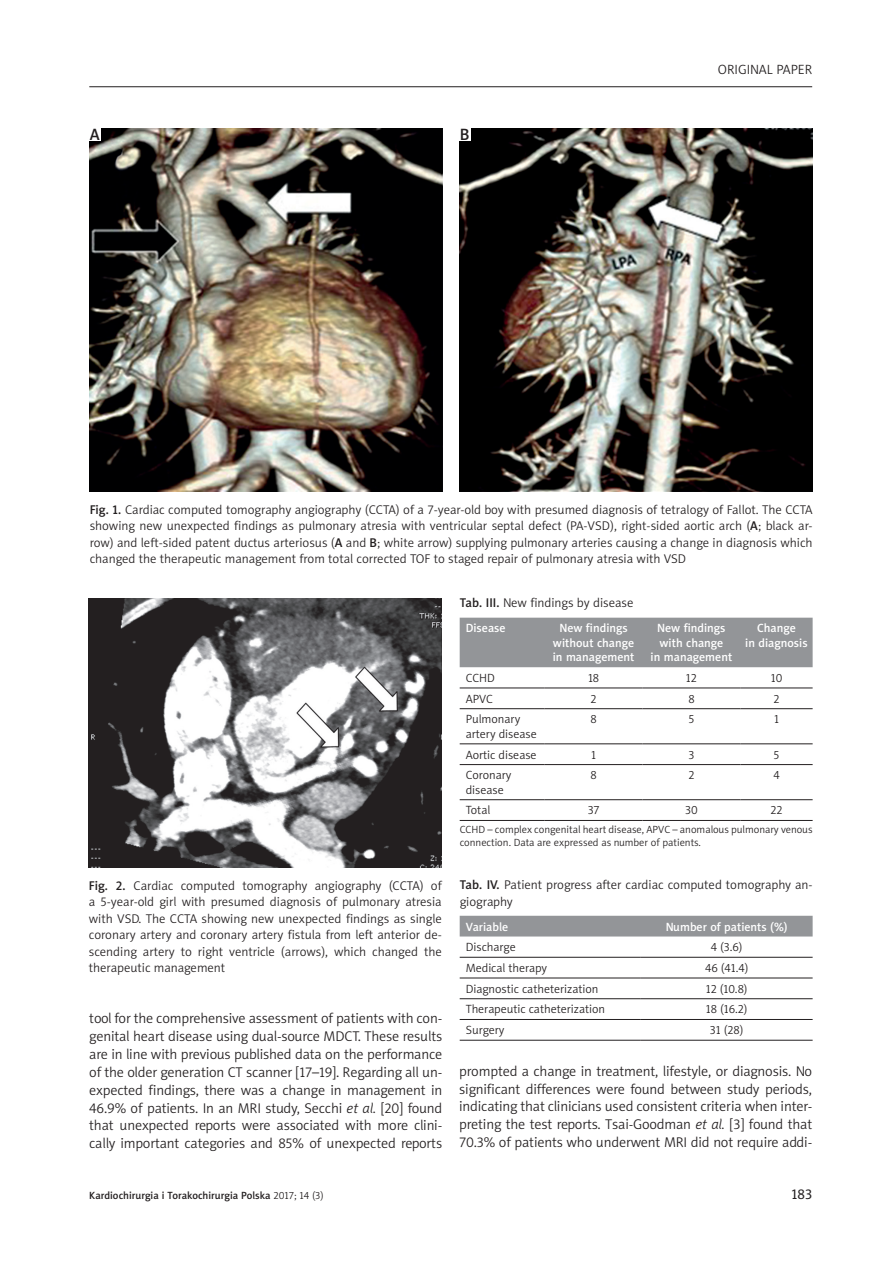
<style>
.page{position:relative;width:893px;height:1263px;background:#fff}
.page>*{position:absolute;margin:0;border:0;box-sizing:border-box;transform-origin:0 0}
.t1{font:16.5px "Naomi Sans EFNTT Medium";color:#231f20}
.t2{font:14.25px/17.9px "Naomi Sans EFNTT Light";letter-spacing:-.01em;color:#231f20;text-align:justify}
.t3{font:14.25px "Naomi Sans EFNTT";color:#231f20}
.t4{font:13.5px "Naomi Sans EFNTT Light";color:#231f20}
.t5{font:12.75px/16.5px "Naomi Sans EFNTT Light";color:#231f20;text-align:justify}
.t6{font:12px/14.4px "Naomi Sans EFNTT Light";color:#231f20}
.t7{font:12px/14.4px "Naomi Sans EFNTT Medium";color:#fff;text-align:center}
.t8{font:10.5px/12.6px "Naomi Sans EFNTT Light";color:#231f20}
.t9{font:10.5px "Naomi Sans EFNTT Medium";color:#231f20}
.s1{font-family:"Naomi Sans EFNTT Medium"}
.s2{font-style:italic}
.s3{font-family:"Naomi Sans EFNTT Light"}
</style>
<div class="page">
<hr style="left:89px;top:86px;width:723px;height:1px;background:#231f20">
<img style="left:89px;top:598px;width:353px;height:270px">
<img style="left:90px;top:128px;width:353px;height:363px">
<img style="left:460px;top:128px;width:353px;height:363px">
<div style="left:89px;top:128px;width:12px;height:13px;background:#fff"></div>
<div style="left:459px;top:128px;width:12px;height:13px;background:#fff"></div>
<div style="left:460px;top:618px;width:353px;height:49px;background:#939598"></div>
<hr style="left:460px;top:688px;width:85px;height:1px;background:#231f20">
<hr style="left:545px;top:688px;width:97px;height:1px;background:#231f20">
<hr style="left:642px;top:688px;width:98px;height:1px;background:#231f20">
<hr style="left:740px;top:688px;width:73px;height:1px;background:#231f20">
<hr style="left:460px;top:708px;width:85px;height:1px;background:#231f20">
<hr style="left:545px;top:708px;width:97px;height:1px;background:#231f20">
<hr style="left:642px;top:708px;width:98px;height:1px;background:#231f20">
<hr style="left:740px;top:708px;width:73px;height:1px;background:#231f20">
<hr style="left:460px;top:743px;width:85px;height:1px;background:#231f20">
<hr style="left:545px;top:743px;width:97px;height:1px;background:#231f20">
<hr style="left:642px;top:743px;width:98px;height:1px;background:#231f20">
<hr style="left:740px;top:743px;width:73px;height:1px;background:#231f20">
<hr style="left:460px;top:764px;width:85px;height:1px;background:#231f20">
<hr style="left:545px;top:764px;width:97px;height:1px;background:#231f20">
<hr style="left:642px;top:764px;width:98px;height:1px;background:#231f20">
<hr style="left:740px;top:764px;width:73px;height:1px;background:#231f20">
<hr style="left:460px;top:799px;width:85px;height:1px;background:#231f20">
<hr style="left:545px;top:799px;width:97px;height:1px;background:#231f20">
<hr style="left:642px;top:799px;width:98px;height:1px;background:#231f20">
<hr style="left:740px;top:799px;width:73px;height:1px;background:#231f20">
<hr style="left:460px;top:820px;width:85px;height:1px;background:#231f20">
<hr style="left:545px;top:820px;width:97px;height:1px;background:#231f20">
<hr style="left:642px;top:820px;width:98px;height:1px;background:#231f20">
<hr style="left:740px;top:820px;width:73px;height:1px;background:#231f20">
<div style="left:460px;top:916px;width:353px;height:20px;background:#939598"></div>
<hr style="left:460px;top:957px;width:181px;height:1px;background:#231f20">
<hr style="left:641px;top:957px;width:172px;height:1px;background:#231f20">
<hr style="left:460px;top:978px;width:181px;height:1px;background:#231f20">
<hr style="left:641px;top:978px;width:172px;height:1px;background:#231f20">
<hr style="left:460px;top:998px;width:181px;height:1px;background:#231f20">
<hr style="left:641px;top:998px;width:172px;height:1px;background:#231f20">
<hr style="left:460px;top:1019px;width:181px;height:1px;background:#231f20">
<hr style="left:641px;top:1019px;width:172px;height:1px;background:#231f20">
<hr style="left:460px;top:1040px;width:181px;height:1px;background:#231f20">
<hr style="left:641px;top:1040px;width:172px;height:1px;background:#231f20">
<p class="t1" style="left:90px;top:125px;width:11px">A</p>
<p class="t1" style="left:460px;top:125px;width:11px">B</p>
<p class="t4" style="left:718px;top:61px;width:93px">Original paper</p>
<p class="t5" style="left:90px;top:501px;width:724px"><span class="s1">Fig. 1.</span> Cardiac computed tomography angiography (CCTA) of a 7-year-old boy with presumed diagnosis of tetralogy of Fallot. The CCTA showing new unexpected findings as pulmonary atresia with ventricular septal defect (PA-VSD), right-sided aortic arch (<span class="s1">A</span>; black ar&shy;row) and left-sided patent ductus arteriosus (<span class="s1">A</span> and <span class="s1">B</span>; white arrow) supplying pulmonary arteries causing a change in diagnosis which changed the therapeutic management from total corrected TOF to staged repair of pulmonary atresia with VSD</p>
<p class="t5" style="left:89px;top:877px;width:354px"><span class="s1">Fig. 2.</span> Cardiac computed tomography angiography (CCTA) of a 5-year-old girl with presumed diagnosis of pulmonary atresia with VSD. The CCTA showing new unexpected findings as single coronary artery and coronary artery fistula from left anterior de&shy;scending artery to right ventricle (arrows), which changed the therapeutic management</p>
<p class="t2" style="left:89px;top:1009px;width:354px">tool for the comprehensive assessment of patients with con&shy;genital heart disease using dual-source MDCT. These results are in line with previous published data on the performance of the older generation CT scanner [17–19]. Regarding all un&shy;expected findings, there was a change in management in 46.9% of patients. I n an MRI study, Secchi <span class="s2">et al.</span> [20] found that unexpected reports were associated with more clini&shy;cally important categories and 85% of unexpected reports</p>
<p class="t5" style="left:460px;top:595px;width:175px"><span class="s1">Tab. III.</span> New findings by disease</p>
<p class="t7" style="left:466px;top:621px;width:41px">Disease</p>
<p class="t7" style="left:553px;top:621px;width:83px">New findings without change in management</p>
<p class="t7" style="left:651px;top:621px;width:83px">New findings with change<br>in management</p>
<p class="t7" style="left:745px;top:621px;width:64px">Change<br>in diagnosis</p>
<p class="t6" style="left:466px;top:671px;width:31px">CCHD</p>
<p class="t6" style="left:588px;top:671px;width:13px">18</p>
<p class="t6" style="left:686px;top:671px;width:12px">12</p>
<p class="t6" style="left:771px;top:671px;width:13px">10</p>
<p class="t6" style="left:466px;top:691px;width:29px">APVC</p>
<p class="t6" style="left:591px;top:691px;width:8px">2</p>
<p class="t6" style="left:688px;top:691px;width:8px">8</p>
<p class="t6" style="left:773px;top:691px;width:8px">2</p>
<p class="t6" style="left:466px;top:712px;width:73px">Pulmonary artery disease</p>
<p class="t6" style="left:590px;top:712px;width:8px">8</p>
<p class="t6" style="left:688px;top:712px;width:8px">5</p>
<p class="t6" style="left:774px;top:712px;width:6px">1</p>
<p class="t6" style="left:466px;top:747px;width:72px">Aortic disease</p>
<p class="t6" style="left:591px;top:747px;width:6px">1</p>
<p class="t6" style="left:688px;top:747px;width:7px">3</p>
<p class="t6" style="left:773px;top:747px;width:8px">5</p>
<p class="t6" style="left:466px;top:768px;width:47px">Coronary disease</p>
<p class="t6" style="left:590px;top:768px;width:8px">8</p>
<p class="t6" style="left:688px;top:768px;width:8px">2</p>
<p class="t6" style="left:773px;top:768px;width:8px">4</p>
<p class="t6" style="left:466px;top:803px;width:26px">Total</p>
<p class="t6" style="left:588px;top:803px;width:13px">37</p>
<p class="t6" style="left:685px;top:803px;width:14px">30</p>
<p class="t6" style="left:770px;top:803px;width:14px">22</p>
<p class="t8" style="left:460px;top:823px;width:354px">CCHD – complex congenital heart disease, APVC – anomalous pulmonary venous connection. Data are expressed as number of patients.</p>
<p class="t5" style="left:460px;top:876px;width:354px"><span class="s1">Tab. IV.</span> Patient progress after cardiac computed tomography an&shy;giography</p>
<p class="t7" style="left:466px;top:919px;width:44px">Variable</p>
<p class="t7" style="left:666px;top:919px;width:123px">Number of patients (%)</p>
<p class="t6" style="left:466px;top:940px;width:52px">Discharge</p>
<p class="t6" style="left:711px;top:940px;width:33px">4 (3.6)</p>
<p class="t6" style="left:466px;top:961px;width:83px">Medical therapy</p>
<p class="t6" style="left:705px;top:961px;width:45px">46 (41.4)</p>
<p class="t6" style="left:466px;top:981px;width:134px">Diagnostic catheterization</p>
<p class="t6" style="left:706px;top:981px;width:43px">12 (10.8)</p>
<p class="t6" style="left:466px;top:1002px;width:141px">Therapeutic catheterization</p>
<p class="t6" style="left:706px;top:1002px;width:43px">18 (16.2)</p>
<p class="t6" style="left:466px;top:1023px;width:40px">Surgery</p>
<p class="t6" style="left:710px;top:1023px;width:35px">31 (28)</p>
<p class="t2" style="left:459px;top:1062px;width:354px">prompted a change in treatment, lifestyle, or diagnosis. No significant differences were found between study periods, indicating that clinicians used consistent criteria when inter&shy;preting the test reports. Tsai-Goodman <span class="s2">et al.</span> [3] found that 70.3% of patients who underwent MRI did not require addi-</p>
<p class="t9" style="left:89px;top:1189px;width:236px">Kardiochirurgia i Torakochirurgia Polska <span class="s3">2017; 14 (3)</span></p>
<p class="t3" style="left:791px;top:1185px;width:22px">183</p>
</div>
